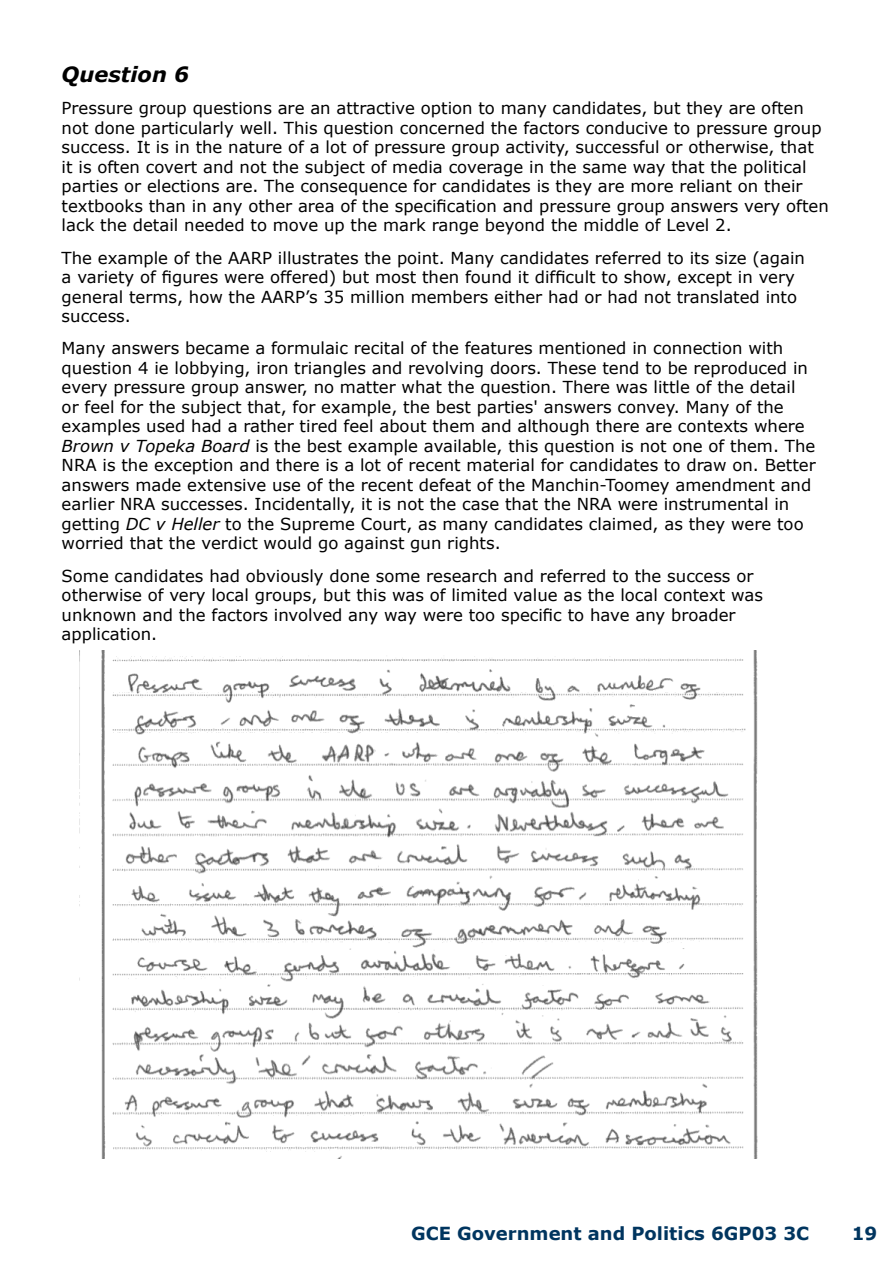
<style>
.page{position:relative;width:893px;height:1263px;background:#fff}
.page>*{position:absolute;margin:0;border:0;box-sizing:border-box;transform-origin:0 0}
.t1{font:italic 700 21px "Verdana";color:#000}
.t2{font:700 18px "Verdana";color:#00355f}
.t3{font:16.5px/19.5px "Verdana";color:#000}
.s1{font-style:italic}
</style>
<div class="page">
<img style="left:79px;top:650px;width:679px;height:508px">
<p class="t1" style="left:62px;top:59px;width:129px">Question 6</p>
<p class="t3" style="left:62px;top:98px;width:769px">Pressure group questions are an attractive option to many candidates, but they are often not done particularly well. This question concerned the factors conducive to pressure group success. It is in the nature of a lot of pressure group activity, successful or otherwise, that it is often covert and not the subject of media coverage in the same way that the political parties or elections are. The consequence for candidates is they are more reliant on their textbooks than in any other area of the specification and pressure group answers very often lack the detail needed to move up the mark range beyond the middle of Level 2.</p>
<p class="t3" style="left:62px;top:248px;width:745px">The example of the AARP illustrates the point. Many candidates referred to its size (again a variety of figures were offered) but most then found it difficult to show, except in very general terms, how the AARP’s 35 million members either had or had not translated into success.</p>
<p class="t3" style="left:62px;top:338px;width:756px">Many answers became a formulaic recital of the features mentioned in connection with question 4 ie lobbying, iron triangles and revolving doors. These tend to be reproduced in every pressure group answer, no matter what the question. There was little of the detail or feel for the subject that, for example, the best parties' answers convey. Many of the examples used had a rather tired feel about them and although there are contexts where <span class="s1">Brown v Topeka Board</span> is the best example available, this question is not one of them. The NRA is the exception and there is a lot of recent material for candidates to draw on. Better answers made extensive use of the recent defeat of the Manchin-Toomey amendment and earlier NRA successes. Incidentally, it is not the case that the NRA were instrumental in getting <span class="s1">DC v Heller</span> to the Supreme Court, as many candidates claimed, as they were too worried that the verdict would go against gun rights.</p>
<p class="t3" style="left:62px;top:566px;width:703px">Some candidates had obviously done some research and referred to the success or otherwise of very local groups, but this was of limited value as the local context was unknown and the factors involved any way were too specific to have any broader application.</p>
<p class="t2" style="left:411px;top:1221px;width:400px">GCE Government and Politics 6GP03 3C</p>
<p class="t2" style="left:852px;top:1221px;width:27px">19</p>
</div>
